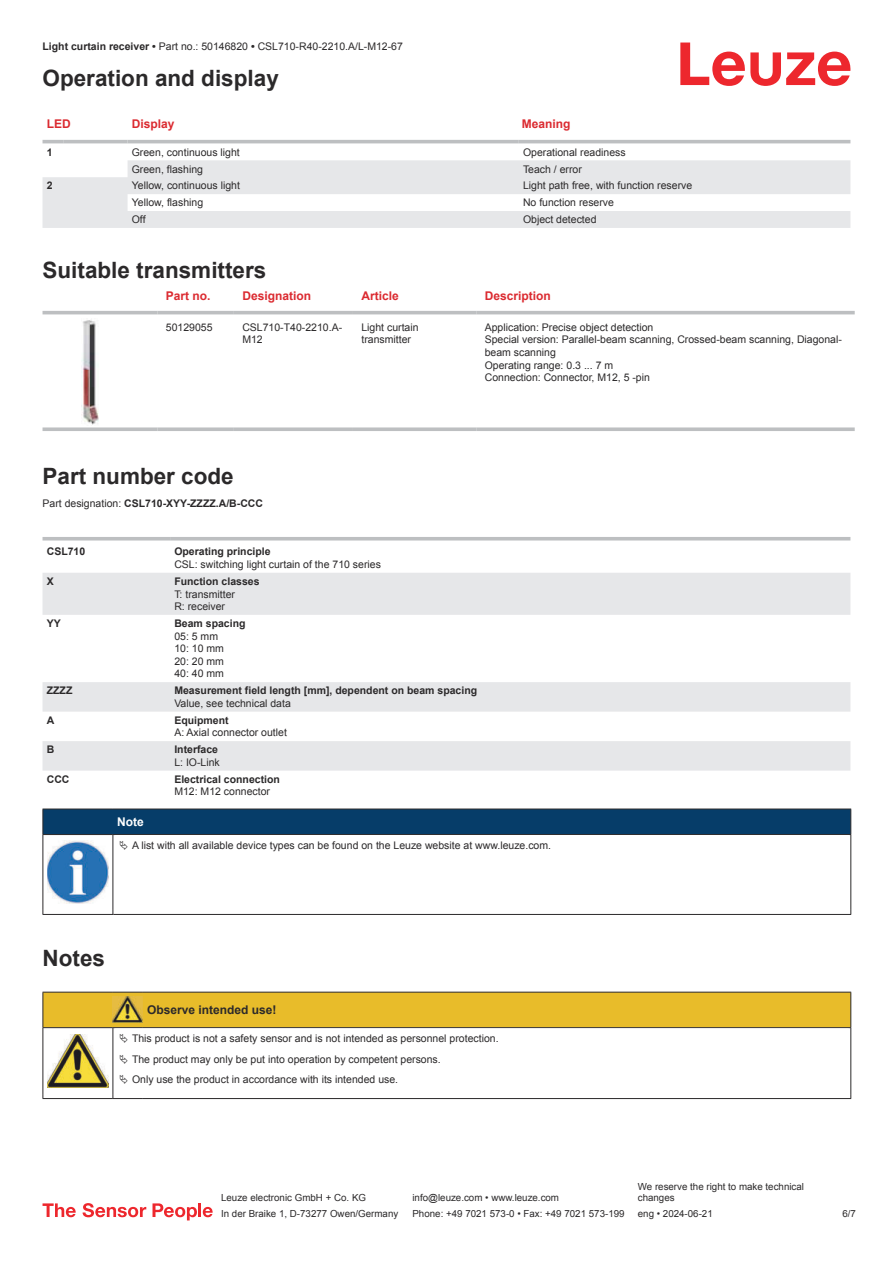
<style>
.page{position:relative;width:893px;height:1263px;background:#fff}
.page>*{position:absolute;margin:0;border:0;box-sizing:border-box;transform-origin:0 0}
.t1{font:700 22.5px "Arial";color:#2b292a}
.t2{font:700 12px "Arial";color:#db2a30}
.t3{font:700 12px "Arial";color:#2b292a}
.t4{font:700 12px "Arial";color:#fff}
.t5{font:10.5px/12.6px "Arial";color:#2b292a}
.t6{font:700 10.5px "Arial";color:#2b292a}
.t7{font:9.75px/11.7px "Arial";color:#2b292a}
.s1{font-weight:700}
.s2{font-weight:400}
</style>
<div class="page">
<svg style="left:680px;top:43px;width:170px;height:43px"></svg>
<svg style="left:43px;top:143px;width:807px;height:1px"></svg>
<svg style="left:43px;top:160px;width:807px;height:68px;fill:#e6e7e9"></svg>
<hr style="left:43px;top:140px;width:21px;height:3px;background:#bdbfc1">
<hr style="left:64px;top:140px;width:64px;height:3px;background:#bdbfc1">
<hr style="left:128px;top:140px;width:391px;height:3px;background:#bdbfc1">
<hr style="left:519px;top:140px;width:331px;height:3px;background:#bdbfc1">
<svg style="left:43px;top:314px;width:812px;height:101px"></svg>
<hr style="left:43px;top:311px;width:114px;height:3px;background:#bdbfc1">
<hr style="left:157px;top:311px;width:77px;height:3px;background:#bdbfc1">
<hr style="left:234px;top:311px;width:119px;height:3px;background:#bdbfc1">
<hr style="left:353px;top:311px;width:123px;height:3px;background:#bdbfc1">
<hr style="left:476px;top:311px;width:379px;height:3px;background:#bdbfc1">
<svg style="left:43px;top:427px;width:114px;height:4px"></svg>
<svg style="left:157px;top:427px;width:77px;height:4px"></svg>
<svg style="left:234px;top:427px;width:119px;height:4px"></svg>
<svg style="left:353px;top:427px;width:123px;height:4px"></svg>
<svg style="left:476px;top:427px;width:379px;height:4px;background:#c4c6c8"></svg>
<img style="left:82px;top:319px;width:19px;height:106px">
<svg style="left:43px;top:573px;width:807px;height:198px;fill:#e9eaec"></svg>
<hr style="left:43px;top:537px;width:127px;height:3px;background:#bdbfc1">
<hr style="left:170px;top:537px;width:680px;height:3px;background:#bdbfc1">
<svg style="left:43px;top:1203px;width:33px;height:14px"></svg>
<svg style="left:83px;top:1203px;width:63px;height:14px"></svg>
<svg style="left:153px;top:1203px;width:44px;height:17px"></svg>
<hr style="left:198px;top:1203px;width:3px;height:14px;background:#ed272d">
<svg style="left:203px;top:1207px;width:10px;height:10px"></svg>
<svg style="left:44px;top:835px;width:806px;height:79px"></svg>
<hr style="left:43px;top:834px;width:70px;height:1px;background:#2b292a">
<div style="left:43px;top:809px;width:808px;height:25px;background:#063d69"></div>
<hr style="left:113px;top:834px;width:738px;height:1px;background:#2b292a">
<hr style="left:43px;top:835px;width:1px;height:75px;background:#2b292a">
<hr style="left:113px;top:835px;width:1px;height:75px;background:#2b292a">
<hr style="left:850px;top:835px;width:1px;height:75px;background:#2b292a">
<hr style="left:43px;top:914px;width:70px;height:1px;background:#2b292a">
<hr style="left:113px;top:914px;width:738px;height:1px;background:#2b292a">
<img style="left:47px;top:841px;width:61px;height:63px">
<div style="left:115px;top:835px;width:734px;height:21px;background:#fff"></div>
<hr style="left:43px;top:1098px;width:70px;height:1px;background:#2b292a">
<hr style="left:113px;top:1098px;width:30px;height:1px;background:#2b292a">
<hr style="left:143px;top:1098px;width:708px;height:1px;background:#2b292a">
<svg style="left:43px;top:992px;width:808px;height:106px"></svg>
<p class="t5" style="left:43px;top:41px;width:362px"><span class="s1">Light curtain receiver •</span> Part no.: 50146820 <span class="s1">•</span> CSL710-R40-2210.A/L-M12-67</p>
<h1 class="t1" style="left:43px;top:70px;width:238px">Operation and display</h1>
<p class="t2" style="left:47px;top:119px;width:25px">LED</p>
<p class="t2" style="left:132px;top:119px;width:44px">Display</p>
<p class="t2" style="left:522px;top:119px;width:50px">Meaning</p>
<p class="t6" style="left:47px;top:148px;width:7px">1</p>
<p class="t5" style="left:132px;top:147px;width:109px">Green, continuous light</p>
<p class="t5" style="left:523px;top:147px;width:104px">Operational readiness</p>
<p class="t5" style="left:132px;top:163px;width:73px">Green, flashing</p>
<p class="t5" style="left:523px;top:163px;width:60px">Teach / error</p>
<p class="t6" style="left:47px;top:182px;width:7px">2</p>
<p class="t5" style="left:132px;top:180px;width:110px">Yellow, continuous light</p>
<p class="t5" style="left:523px;top:180px;width:171px">Light path free, with function reserve</p>
<p class="t5" style="left:132px;top:197px;width:73px">Yellow, flashing</p>
<p class="t5" style="left:523px;top:197px;width:93px">No function reserve</p>
<p class="t5" style="left:132px;top:214px;width:15px">Off</p>
<p class="t5" style="left:523px;top:214px;width:75px">Object detected</p>
<h1 class="t1" style="left:43px;top:262px;width:225px">Suitable transmitters</h1>
<p class="t2" style="left:166px;top:291px;width:46px">Part no.</p>
<p class="t2" style="left:242px;top:291px;width:70px">Designation</p>
<p class="t2" style="left:361px;top:291px;width:39px">Article</p>
<p class="t2" style="left:485px;top:291px;width:68px">Description</p>
<p class="t5" style="left:166px;top:322px;width:48px">50129055</p>
<p class="t5" style="left:242px;top:322px;width:101px">CSL710-T40-2210.A-<br>M12</p>
<p class="t5" style="left:361px;top:322px;width:59px">Light curtain transmitter</p>
<p class="t5" style="left:485px;top:322px;width:359px">Application: Precise object detection<br>Special version: Parallel-beam scanning, Crossed-beam scanning, Diagonal&shy;beam scanning<br>Operating range: 0.3 ... 7 m<br>Connection: Connector, M12, 5 -pin</p>
<h1 class="t1" style="left:43px;top:467px;width:193px">Part number code</h1>
<p class="t6" style="left:43px;top:499px;width:222px"><span class="s2">Part designation:</span> CSL710-XYY-ZZZZ.A/B-CCC</p>
<p class="t6" style="left:47px;top:548px;width:40px">CSL710</p>
<p class="t6" style="left:174px;top:548px;width:98px">Operating principle</p>
<p class="t5" style="left:174px;top:559px;width:208px">CSL: switching light curtain of the 710 series</p>
<p class="t6" style="left:47px;top:577px;width:9px">X</p>
<p class="t6" style="left:174px;top:577px;width:87px">Function classes</p>
<p class="t5" style="left:174px;top:588px;width:62px">T: transmitter<br>R: receiver</p>
<p class="t6" style="left:47px;top:619px;width:16px">YY</p>
<p class="t6" style="left:174px;top:619px;width:73px">Beam spacing</p>
<p class="t5" style="left:174px;top:631px;width:51px">05: 5 mm<br>10: 10 mm<br>20: 20 mm<br>40: 40 mm</p>
<p class="t6" style="left:47px;top:687px;width:27px">ZZZZ</p>
<p class="t6" style="left:174px;top:687px;width:304px">Measurement field length [mm], dependent on beam spacing</p>
<p class="t5" style="left:174px;top:698px;width:118px">Value, see technical data</p>
<p class="t6" style="left:47px;top:716px;width:9px">A</p>
<p class="t6" style="left:174px;top:716px;width:56px">Equipment</p>
<p class="t5" style="left:174px;top:727px;width:114px">A: Axial connector outlet</p>
<p class="t6" style="left:47px;top:746px;width:9px">B</p>
<p class="t6" style="left:174px;top:746px;width:45px">Interface</p>
<p class="t5" style="left:174px;top:757px;width:47px">L: IO-Link</p>
<p class="t6" style="left:47px;top:775px;width:24px">CCC</p>
<p class="t6" style="left:174px;top:775px;width:107px">Electrical connection</p>
<p class="t5" style="left:174px;top:786px;width:97px">M12: M12 connector</p>
<p class="t4" style="left:117px;top:817px;width:28px">Note</p>
<p class="t5" style="left:132px;top:840px;width:421px">A list with all available device types can be found on the Leuze website at www.leuze.com.</p>
<h1 class="t1" style="left:43px;top:949px;width:64px">Notes</h1>
<p class="t3" style="left:147px;top:1005px;width:131px">Observe intended use!</p>
<p class="t5" style="left:132px;top:1029px;width:368px;line-height:20.2px">This product is not a safety sensor and is not intended as personnel protection.<br>The product may only be put into operation by competent persons.<br>Only use the product in accordance with its intended use.</p>
<p class="t7" style="left:221px;top:1193px;width:146px">Leuze electronic GmbH + Co. KG</p>
<p class="t7" style="left:412px;top:1193px;width:148px">info@leuze.com • www.leuze.com</p>
<p class="t7" style="left:638px;top:1181px;width:168px">We reserve the right to make technical changes</p>
<p class="t7" style="left:221px;top:1209px;width:179px">In der Braike 1, D-73277 Owen/Germany</p>
<p class="t7" style="left:412px;top:1209px;width:214px">Phone: +49 7021 573-0 • Fax: +49 7021 573-199</p>
<p class="t7" style="left:638px;top:1209px;width:76px">eng • 2024-06-21</p>
<p class="t7" style="left:842px;top:1209px;width:15px">6 /7</p>
</div>
